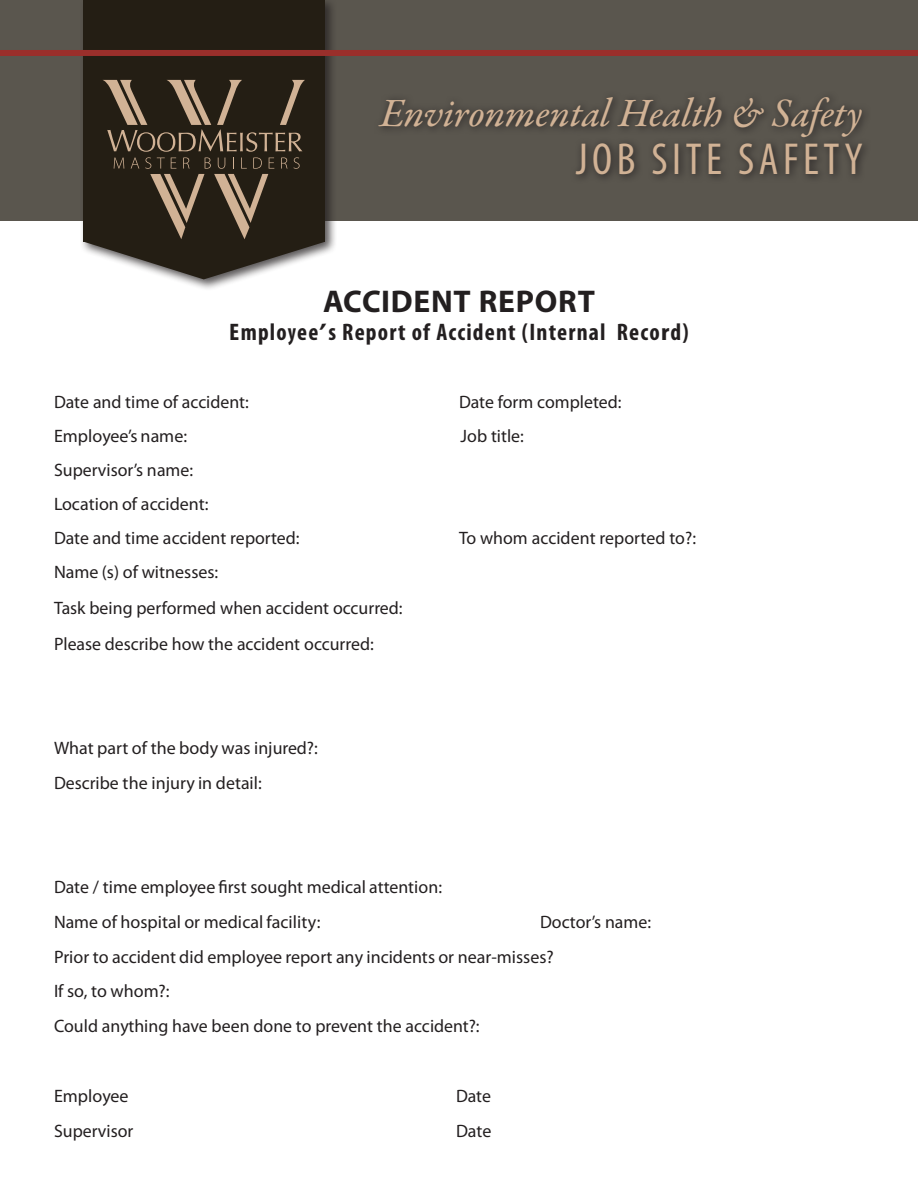
<style>
.page{position:relative;width:918px;height:1188px;background:#fff}
.page>*{position:absolute;margin:0;border:0;box-sizing:border-box;transform-origin:0 0}
.t1{font:condensed 45px "Myriad Pro";letter-spacing:.1em;color:#d1b295}
.t2{font:40.5px "Garamond Premr Pro Med It";letter-spacing:-.005em;color:#d1b295}
.subhead_italic{font:700 31.5px "Myriad Pro";letter-spacing:.025em;color:#231f20}
.t3{font:700 condensed 24px "Myriad Pro";letter-spacing:.05em;color:#231f20;scale:1.08 1}
.t4{font:18px "Myriad Pro";color:#231f20}
</style>
<div class="page">
<div style="left:0;top:0;width:918px;height:221px;background:#5a564e"></div>
<div style="left:80px;top:0;width:258px;height:291px;background:#231f20;opacity:.75"></div>
<div style="left:84px;top:0;width:241px;height:242px;background:#241e14"></div>
<svg style="left:84px;top:80px;width:241px;height:199px"></svg>
<div style="left:0;top:50px;width:918px;height:6px;background:#9a2f2b"></div>
<svg style="left:382px;top:98px;width:483px;height:80px"></svg>
<p class="t2" style="left:380px;top:88px;width:484px">Environmental Health &amp; Safety</p>
<p class="t1" style="left:576px;top:132px;width:288px">JOB SITE SAFETY</p>
<p class="subhead_italic" style="left:323px;top:280px;width:274px">ACCIDENT REPORT</p>
<p class="t3" style="left:229px;top:317px;width:427px">Employee’s Report of Accident (Internal Record)</p>
<p class="t4" style="left:54px;top:391px;width:196px">Date and time of accident:</p>
<p class="t4" style="left:459px;top:391px;width:164px">Date form completed:</p>
<p class="t4" style="left:54px;top:425px;width:135px">Employee’s name:</p>
<p class="t4" style="left:460px;top:425px;width:65px">Job title:</p>
<p class="t4" style="left:54px;top:459px;width:141px">Supervisor’s name:</p>
<p class="t4" style="left:54px;top:493px;width:156px">Location of accident:</p>
<p class="t4" style="left:54px;top:526px;width:247px">Date and time accident reported:</p>
<p class="t4" style="left:459px;top:526px;width:239px">To whom accident reported to?:</p>
<p class="t4" style="left:54px;top:561px;width:166px">Name (s) of witnesses:</p>
<p class="t4" style="left:54px;top:597px;width:350px">Task being performed when accident occurred:</p>
<p class="t4" style="left:54px;top:632px;width:321px">Please describe how the accident occurred:</p>
<p class="t4" style="left:54px;top:737px;width:265px">What part of the body was injured?:</p>
<p class="t4" style="left:54px;top:772px;width:209px">Describe the injury in detail:</p>
<p class="t4" style="left:54px;top:876px;width:390px">Date / time employee first sought medical attention:</p>
<p class="t4" style="left:54px;top:911px;width:268px">Name of hospital or medical facility:</p>
<p class="t4" style="left:540px;top:911px;width:113px">Doctor’s name:</p>
<p class="t4" style="left:54px;top:945px;width:501px">Prior to accident did employee report any incidents or near-misses?</p>
<p class="t4" style="left:54px;top:980px;width:117px">If so, to whom?:</p>
<p class="t4" style="left:54px;top:1015px;width:427px">Could anything have been done to prevent the accident?:</p>
<p class="t4" style="left:54px;top:1085px;width:76px">Employee</p>
<p class="t4" style="left:456px;top:1085px;width:37px">Date</p>
<p class="t4" style="left:54px;top:1120px;width:81px">Supervisor</p>
<p class="t4" style="left:456px;top:1120px;width:37px">Date</p>
</div>
